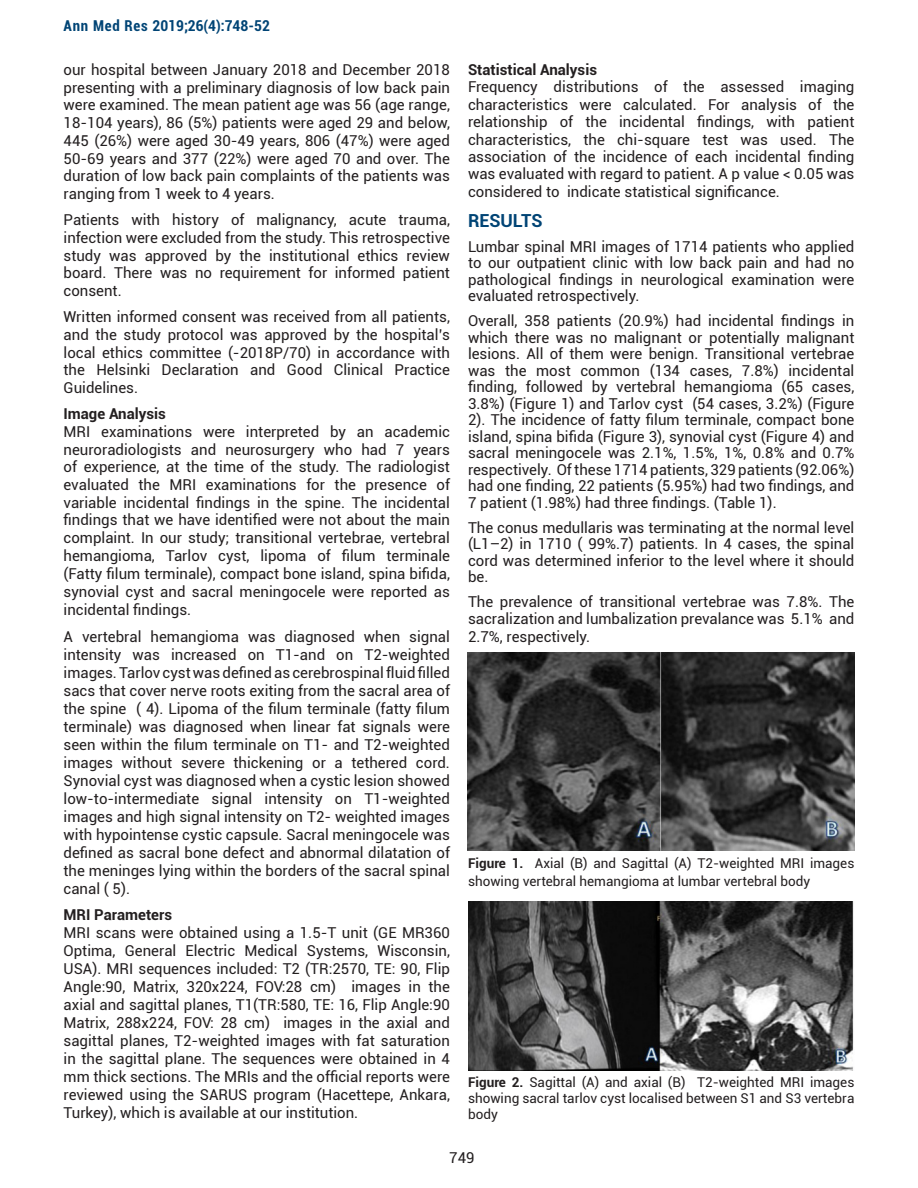
<style>
.page{position:relative;width:918px;height:1188px;background:#fff}
.page>*{position:absolute;margin:0;border:0;box-sizing:border-box;transform-origin:0 0}
.t1{font:700 18px "Roboto";color:#004475}
.t2{font:15px/18px "Roboto";color:#231f20;text-align:justify}
.t3{font:700 15px "Roboto";color:#231f20}
.t4{font:700 condensed 15px "Roboto";color:#004475}
.t5{font:13.5px/15.8px "Roboto";color:#231f20}
.s1{font-weight:700}
</style>
<div class="page">
<img style="left:468px;top:653px;width:386px;height:197px">
<img style="left:468px;top:901px;width:386px;height:170px">
<p class="t4" style="left:64px;top:15px;width:208px">Ann Med Res 2019;26(4):748-52</p>
<p class="t2" style="left:64px;top:60px;width:388px">our hospital between January 2018 and December 2018 presenting with a preliminary diagnosis of low back pain were examined. The mean patient age was 56 (age range, 18-104 years), 86 (5%) patients were aged 29 and below, 445 (26%) were aged 30-49 years, 806 (47%) were aged 50-69 years and 377 (22%) were aged 70 and over. The duration of low back pain complaints of the patients was ranging from 1 week to 4 years.</p>
<p class="t2" style="left:64px;top:210px;width:388px">Patients with history of malignancy, acute trauma, infection were excluded from the study. This retrospective study was approved by the institutional ethics review board. There was no requirement for informed patient consent.</p>
<p class="t2" style="left:64px;top:307px;width:388px">Written informed consent was received from all patients, and the study protocol was approved by the hospital’s local ethics committee (-2018P/70) in accordance with the Helsinki Declaration and Good Clinical Practice Guidelines.</p>
<p class="t3" style="left:64px;top:403px;width:104px">Image Analysis</p>
<p class="t2" style="left:64px;top:422px;width:388px">MRI examinations were interpreted by an academic neuroradiologists and neurosurgery who had 7 years of experience, at the time of the study. The radiologist evaluated the MRI examinations for the presence of variable incidental findings in the spine. The incidental findings that we have identified were not about the main complaint. In our study; transitional vertebrae, vertebral hemangioma, Tarlov cyst, lipoma of filum terminale (Fatty filum terminale), compact bone island, spina bifida, synovial cyst and sacral meningocele were reported as incidental findings.</p>
<p class="t2" style="left:64px;top:627px;width:388px">A vertebral hemangioma was diagnosed when signal intensity was increased on T1-and on T2-weighted images. Tarlov cyst was defined as cerebrospinal fluid filled sacs that cover nerve roots exiting from the sacral area of the spine ( 4). Lipoma of the filum terminale (fatty filum terminale) was diagnosed when linear fat signals were seen within the filum terminale on T1- and T2-weighted images without severe thickening or a tethered cord.<br>Synovial cyst was diagnosed when a cystic lesion showed low-to-intermediate signal intensity on T1-weighted images and high signal intensity on T2- weighted images with hypointense cystic capsule. Sacral meningocele was defined as sacral bone defect and abnormal dilatation of the meninges lying within the borders of the sacral spinal canal ( 5).</p>
<p class="t3" style="left:64px;top:904px;width:110px">MRI Parameters</p>
<p class="t2" style="left:64px;top:923px;width:388px">MRI scans were obtained using a 1.5-T unit (GE MR360<br>Optima, General Electric Medical Systems, Wisconsin, USA). MRI sequences included: T2 (TR:2570, TE: 90, Flip Angle:90, Matrix, 320x224, FOV:28 cm) images in the axial and sagittal planes, T1(TR:580, TE: 16, Flip Angle:90<br>Matrix, 288x224, FOV: 28 cm) images in the axial and sagittal planes, T2-weighted images with fat saturation in the sagittal plane. The sequences were obtained in 4 mm thick sections. The MRIs and the official reports were reviewed using the SARUS program (Hacettepe, Ankara, Turkey), which is available at our institution.</p>
<p class="t3" style="left:468px;top:59px;width:131px">Statistical Analysis</p>
<p class="t2" style="left:468px;top:78px;width:388px;line-height:17.4px">Frequency distributions of the assessed imaging characteristics were calculated. For analysis of the relationship of the incidental findings, with patient characteristics, the chi-square test was used. The association of the incidence of each incidental finding was evaluated with regard to patient. A p value &lt; 0.05 was considered to indicate statistical significance.</p>
<p class="t1" style="left:468px;top:208px;width:76px">RESULTS</p>
<p class="t2" style="left:468px;top:238px;width:388px;line-height:16.5px">Lumbar spinal MRI images of 1714 patients who applied to our outpatient clinic with low back pain and had no pathological findings in neurological examination were evaluated retrospectively.</p>
<p class="t2" style="left:468px;top:312px;width:388px;line-height:16.5px">Overall, 358 patients (20.9%) had incidental findings in which there was no malignant or potentially malignant lesions. All of them were benign. Transitional vertebrae was the most common (134 cases, 7.8%) incidental finding, followed by vertebral hemangioma (65 cases, 3.8%) (Figure 1) and Tarlov cyst (54 cases, 3.2%) (Figure 2). The incidence of fatty filum terminale, compact bone island, spina bifida (Figure 3), synovial cyst (Figure 4) and sacral meningocele was 2.1%, 1.5%, 1%, 0.8% and 0.7% respectively. Of these 1714 patients, 329 patients (92.06%) had one finding, 22 patients (5.95%) had two findings, and 7 patient (1.98%) had three findings. (Table 1).</p>
<p class="t2" style="left:468px;top:519px;width:388px;line-height:16.5px">The conus medullaris was terminating at the normal level (L1–2) in 1710 ( 99%.7) patients. In 4 cases, the spinal cord was determined inferior to the level where it should be.</p>
<p class="t2" style="left:468px;top:593px;width:388px;line-height:16.5px">The prevalence of transitional vertebrae was 7.8%. The sacralization and lumbalization prevalance was 5.1% and</p>
<p class="t2" style="left:468px;top:627px;width:124px">2.7%, respectively.</p>
<p class="t5" style="left:468px;top:854px;width:388px;line-height:18px"><span class="s1">Figure 1.</span> Axial (B) and Sagittal (A) T2-weighted MRI images showing vertebral hemangioma at lumbar vertebral body</p>
<p class="t5" style="left:468px;top:1074px;width:388px;text-align:justify"><span class="s1">Figure 2.</span> Sagittal (A) and axial (B) T2-weighted MRI images showing sacral tarlov cyst localised between S1 and S3 vertebra body</p>
<p class="t2" style="left:449px;top:1148px;width:27px">749</p>
</div>
